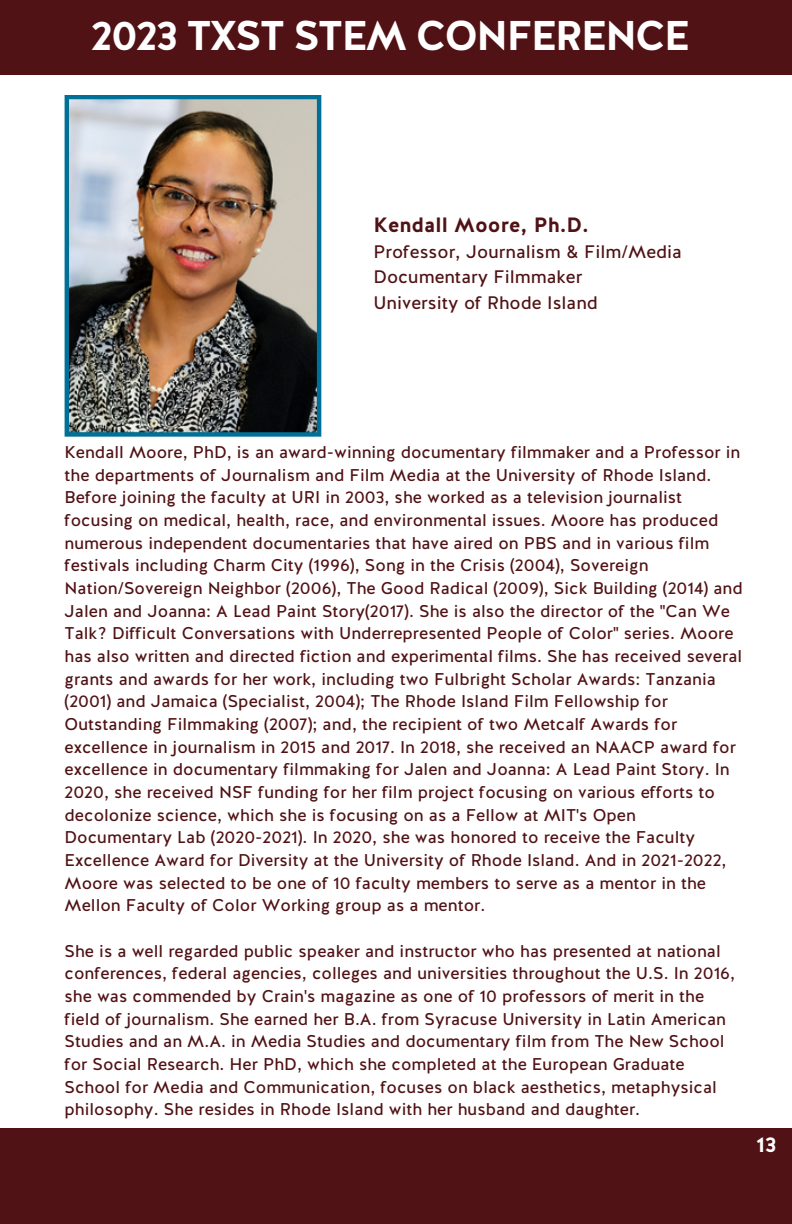
<style>
.page{position:relative;width:792px;height:1224px;background:#fff}
.page>*{position:absolute;margin:0;border:0;box-sizing:border-box;transform-origin:0 0}
.t1{font:700 41.4px "Halis GR";letter-spacing:-.05em;color:#fff}
.t2{font:700 21.4px "Halis GR";color:#fff}
.t3{font:700 20.8px "Halis GR";color:#501214}
.t4{font:18.2px/25.2px "Halis GR";color:#501214}
.t5{font:17px/22.6px "Halis GR";color:#501214}
</style>
<div class="page">
<div style="left:0;top:1128px;width:792px;height:96px;background:#501214"></div>
<img style="left:65px;top:95px;width:256px;height:342px">
<div style="left:0;top:0;width:792px;height:74px;background:#501214"></div>
<h1 class="t1" style="left:91px;top:17px;width:601px">2023 TXST STEM CONFERENCE</h1>
<p class="t3" style="left:373px;top:215px;width:217px">Kendall Moore, Ph.D.</p>
<p class="t4" style="left:373px;top:241px;width:310px">Professor, Journalism &amp; Film/Media<br>Documentary Filmmaker<br>University of Rhode Island</p>
<p class="t5" style="left:65px;top:442px;width:680px">Kendall Moore, PhD, is an award-winning documentary filmmaker and a Professor in the departments of Journalism and Film Media at the University of Rhode Island.<br>Before joining the faculty at URI in 2003, she worked as a television journalist focusing on medical, health, race, and environmental issues. Moore has produced numerous independent documentaries that have aired on PBS and in various film festivals including Charm City (1996), Song in the Crisis (2004), Sovereign Nation/Sovereign Neighbor (2006), The Good Radical (2009), Sick Building (2014) and Jalen and Joanna: A Lead Paint Story(2017). She is also the director of the "Can We Talk? Difficult Conversations with Underrepresented People of Color" series. Moore has also written and directed fiction and experimental films. She has received several grants and awards for her work, including two Fulbright Scholar Awards: Tanzania (2001) and Jamaica (Specialist, 2004); The Rhode Island Film Fellowship for Outstanding Filmmaking (2007); and, the recipient of two Metcalf Awards for excellence in journalism in 2015 and 2017. In 2018, she received an NAACP award for excellence in documentary filmmaking for Jalen and Joanna: A Lead Paint Story. In 2020, she received NSF funding for her film project focusing on various efforts to decolonize science, which she is focusing on as a Fellow at MIT's Open Documentary Lab (2020-2021). In 2020, she was honored to receive the Faculty Excellence Award for Diversity at the University of Rhode Island. And in 2021-2022, Moore was selected to be one of 10 faculty members to serve as a mentor in the Mellon Faculty of Color Working group as a mentor.</p>
<p class="t5" style="left:65px;top:941px;width:672px">She is a well regarded public speaker and instructor who has presented at national conferences, federal agencies, colleges and universities throughout the U.S. In 2016, she was commended by Crain's magazine as one of 10 professors of merit in the field of journalism. She earned her B.A. from Syracuse University in Latin American Studies and an M.A. in Media Studies and documentary film from The New School for Social Research. Her PhD, which she completed at the European Graduate School for Media and Communication, focuses on black aesthetics, metaphysical philosophy. She resides in Rhode Island with her husband and daughter.</p>
<p class="t2" style="left:756px;top:1135px;width:22px">13</p>
</div>
